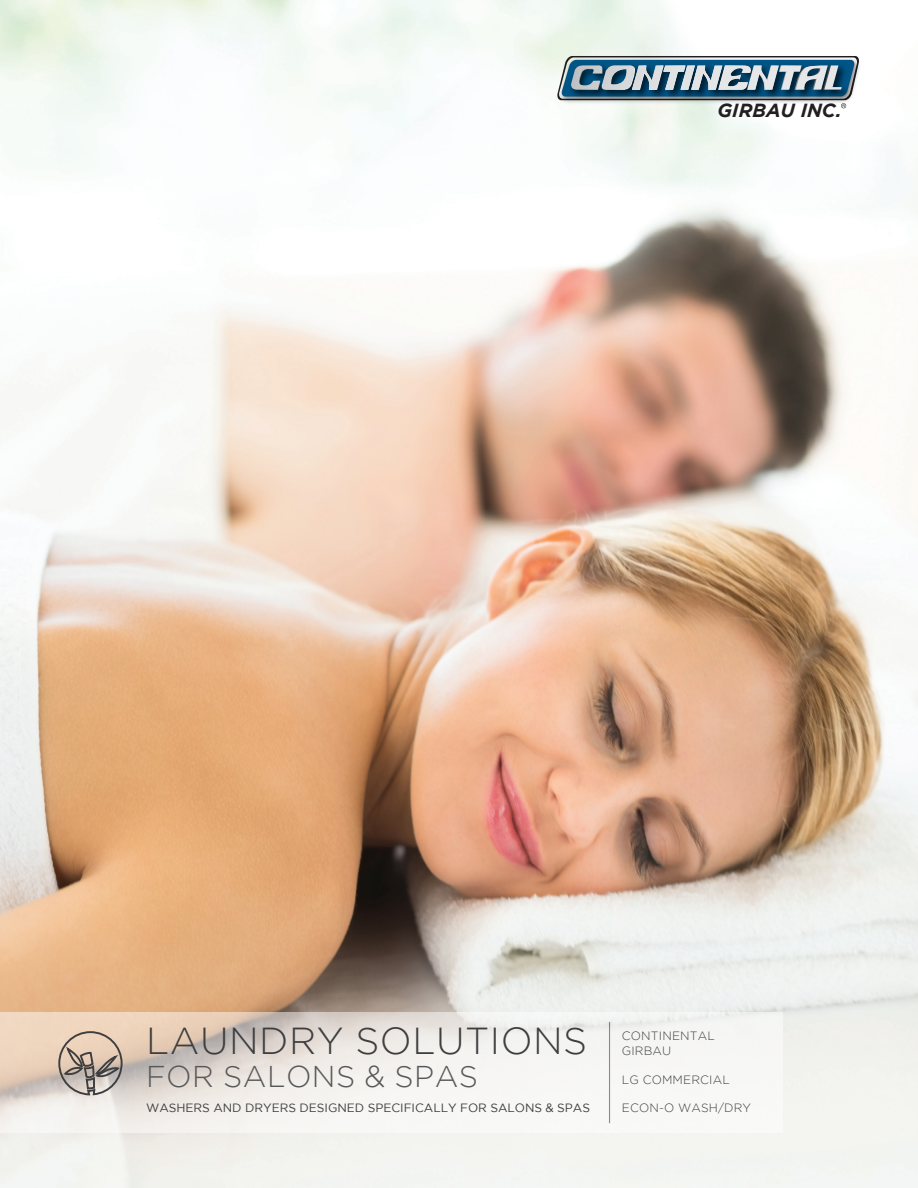
<style>
.page{position:relative;width:918px;height:1188px;background:#fff}
.page>*{position:absolute;margin:0;border:0;box-sizing:border-box;transform-origin:0 0}
.cover_-_Title_1{font:300 37.5px "Gotham";letter-spacing:.015em;color:#3e3e3f}
.cover_-_Title_2{font:300 30px "Gotham";letter-spacing:.015em;color:#57585a}
.t1{font:italic 700 18.9px "Gotham";color:#231f20}
.cover_-_tagline{font:12px "Gotham";color:#3e3e3f}
.cover_-_subtitle_2{font:300 12px/15px "Gotham";letter-spacing:.015em;color:#3e3e3f}
</style>
<div class="page">
<img style="left:0;top:0;width:918px;height:1188px">
<svg style="left:0;top:1012px;width:783px;height:121px;fill:#f4f4f2"></svg>
<svg style="left:57px;top:1030px;width:67px;height:70px;background:#c1b2a6"></svg>
<img style="left:556px;top:54px;width:308px;height:52px">
<svg style="left:557px;top:56px;width:303px;height:52px;background:#7a94a3"></svg>
<hr style="left:609px;top:1022px;width:1px;height:101px;background:#8e9091">
<p class="t1" style="left:718px;top:100px;width:126px">GIRBAU INC.</p>
<p class="cover_-_Title_1" style="left:146px;top:1021px;width:443px">LAUNDRY SOLUTIONS</p>
<p class="cover_-_subtitle_2" style="left:622px;top:1028px;width:94px">CONTINENTAL<br>GIRBAU</p>
<p class="cover_-_subtitle_2" style="left:622px;top:1072px;width:109px">LG COMMERCIAL</p>
<p class="cover_-_subtitle_2" style="left:622px;top:1100px;width:131px">ECON-O WASH/DRY</p>
<p class="cover_-_Title_2" style="left:146px;top:1060px;width:333px">FOR SALONS &amp; SPAS</p>
<p class="cover_-_tagline" style="left:146px;top:1101px;width:446px">WASHERS AND DRYERS DESIGNED SPECIFICALLY FOR SALONS &amp; SPAS</p>
</div>
